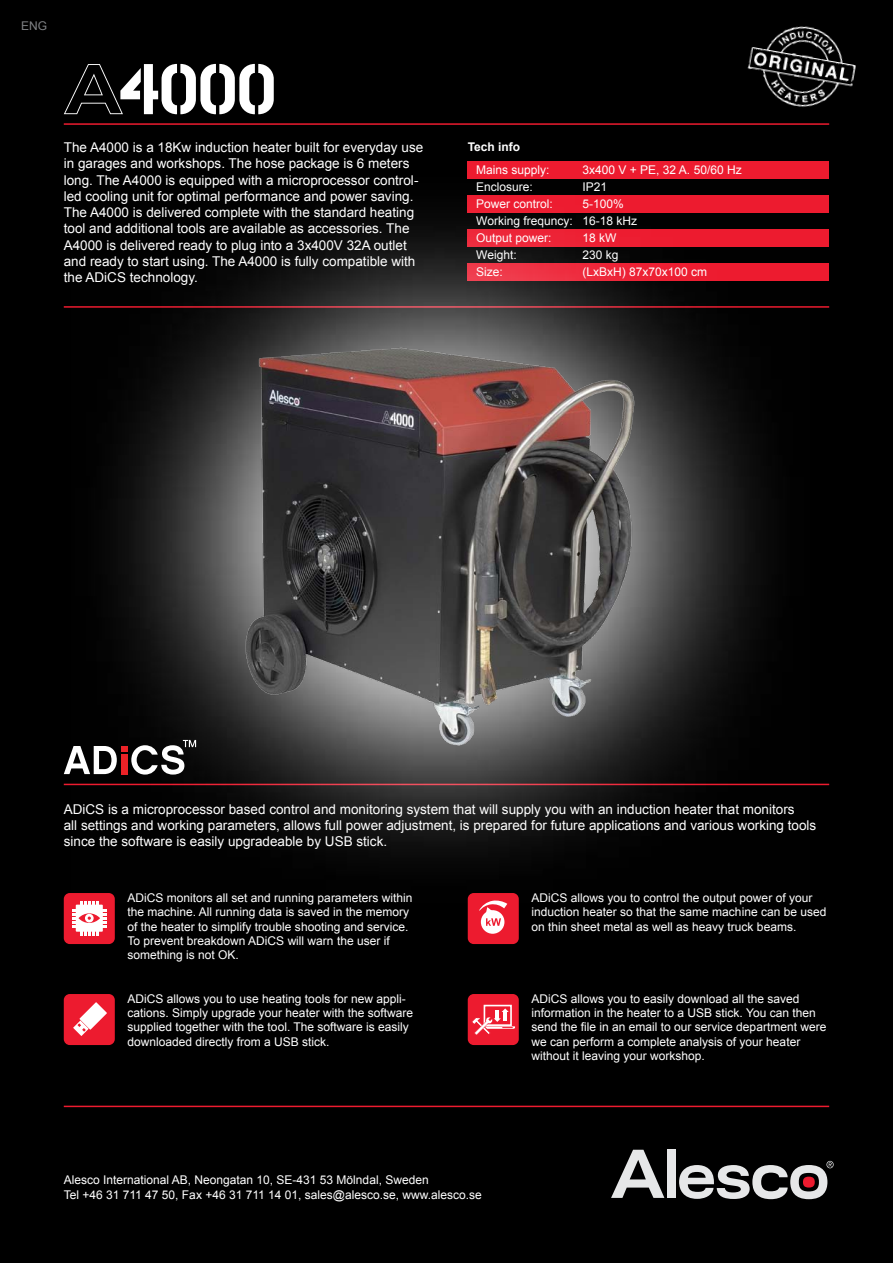
<style>
.page{position:relative;width:893px;height:1263px;background:#000}
.page>*{position:absolute;margin:0;border:0;box-sizing:border-box;transform-origin:0 0}
.t1{font:13.5px/16.2px "Arial";color:#fff}
.t2{font:12px/14.4px "Arial";color:#fff}
.t3{font:700 12px "Arial";color:#fff}
.t4{font:12px "Arial";color:#808285}
</style>
<div class="page">
<hr style="left:64px;top:123px;width:765px;height:2px;background:#ed1b2f">
<hr style="left:64px;top:306px;width:765px;height:2px;background:#ed1b2f">
<hr style="left:64px;top:784px;width:765px;height:1px;background:#ed1b2f">
<svg style="left:64px;top:753px;width:7px;height:21px"></svg>
<div style="left:468px;top:162px;width:361px;height:17px;background:#ed1b2f"></div>
<div style="left:468px;top:196px;width:361px;height:17px;background:#ed1b2f"></div>
<div style="left:468px;top:230px;width:361px;height:17px;background:#ed1b2f"></div>
<div style="left:468px;top:264px;width:361px;height:17px;background:#ed1b2f"></div>
<svg style="left:64px;top:64px;width:210px;height:50px"></svg>
<svg style="left:71px;top:178px;width:738px;height:725px"></svg>
<img style="left:222px;top:322px;width:433px;height:438px">
<svg style="left:611px;top:1150px;width:53px;height:48px"></svg>
<div style="left:667px;top:1150px;width:9px;height:48px;background:#e6e7e8"></div>
<svg style="left:679px;top:1161px;width:155px;height:38px"></svg>
<hr style="left:64px;top:1106px;width:765px;height:1px;background:#ed1b2f">
<img style="left:747px;top:26px;width:109px;height:81px">
<svg style="left:64px;top:893px;width:51px;height:51px;background:#ef6774"></svg>
<svg style="left:64px;top:994px;width:51px;height:51px;background:#ec4454"></svg>
<svg style="left:468px;top:893px;width:51px;height:51px;background:#ec4454"></svg>
<svg style="left:468px;top:994px;width:51px;height:51px;background:#eb3d4e"></svg>
<p class="t4" style="left:21px;top:18px;width:28px">ENG</p>
<p class="t1" style="left:64px;top:140px;width:361px">The A4000 is a 18Kw induction heater built for everyday use in garages and workshops. The hose package is 6 meters long. The A4000 is equipped with a microprocessor control&shy;led cooling unit for optimal performance and power saving.<br>The A4000 is delivered complete with the standard heating tool and additional tools are available as accessories. The A4000 is delivered ready to plug into a 3x400V 32A outlet and ready to start using. The A4000 is fully compatible with the ADiCS technology.</p>
<p class="t3" style="left:468px;top:139px;width:54px">Tech info</p>
<p class="t2" style="left:476px;top:163px;width:75px">Mains supply:</p>
<p class="t2" style="left:583px;top:163px;width:161px">3x400 V + PE, 32 A. 50/60 Hz</p>
<p class="t2" style="left:476px;top:180px;width:58px">Enclosure:</p>
<p class="t2" style="left:583px;top:180px;width:26px">IP21</p>
<p class="t2" style="left:476px;top:197px;width:78px">Power control:</p>
<p class="t2" style="left:476px;top:195px;width:162px;line-height:17px;text-indent:106px">5-100%<br>Working frequncy: 16-18 kHz<br>Output power:</p>
<p class="t2" style="left:583px;top:231px;width:36px">18 kW</p>
<p class="t2" style="left:476px;top:248px;width:42px">Weight:</p>
<p class="t2" style="left:583px;top:248px;width:38px">230 kg</p>
<p class="t2" style="left:476px;top:265px;width:28px">Size:</p>
<p class="t2" style="left:583px;top:265px;width:126px">(LxBxH) 87x70x100 cm</p>
<p class="t1" style="left:64px;top:801px;width:754px">ADiCS is a microprocessor based control and monitoring system that will supply you with an induction heater that monitors<br>all settings and working parameters, allows full power adjustment, is prepared for future applications and various working tools since the software is easily upgradeable by USB stick.</p>
<p class="t2" style="left:128px;top:890px;width:286px">ADiCS monitors all set and running parameters within the machine. All running data is saved in the memory of the heater to simplify trouble shooting and service.<br>To prevent breakdown ADiCS will warn the user if something is not OK.</p>
<p class="t2" style="left:128px;top:991px;width:287px">ADiCS allows you to use heating tools for new appli&shy;cations. Simply upgrade your heater with the software supplied together with the tool. The software is easily downloaded directly from a USB stick.</p>
<p class="t2" style="left:64px;top:1173px;width:419px">Alesco International AB, Neongatan 10, SE-431 53 Mölndal, Sweden<br>Tel +46 31 711 47 50, Fax +46 31 711 14 01, sales@alesco.se, www.alesco.se</p>
<p class="t2" style="left:531px;top:890px;width:296px">ADiCS allows you to control the output power of your induction heater so that the same machine can be used on thin sheet metal as well as heavy truck beams.</p>
<p class="t2" style="left:531px;top:991px;width:296px">ADiCS allows you to easily download all the saved information in the heater to a USB stick. You can then send the file in an email to our service department were we can perform a complete analysis of your heater without it leaving your workshop.</p>
</div>
